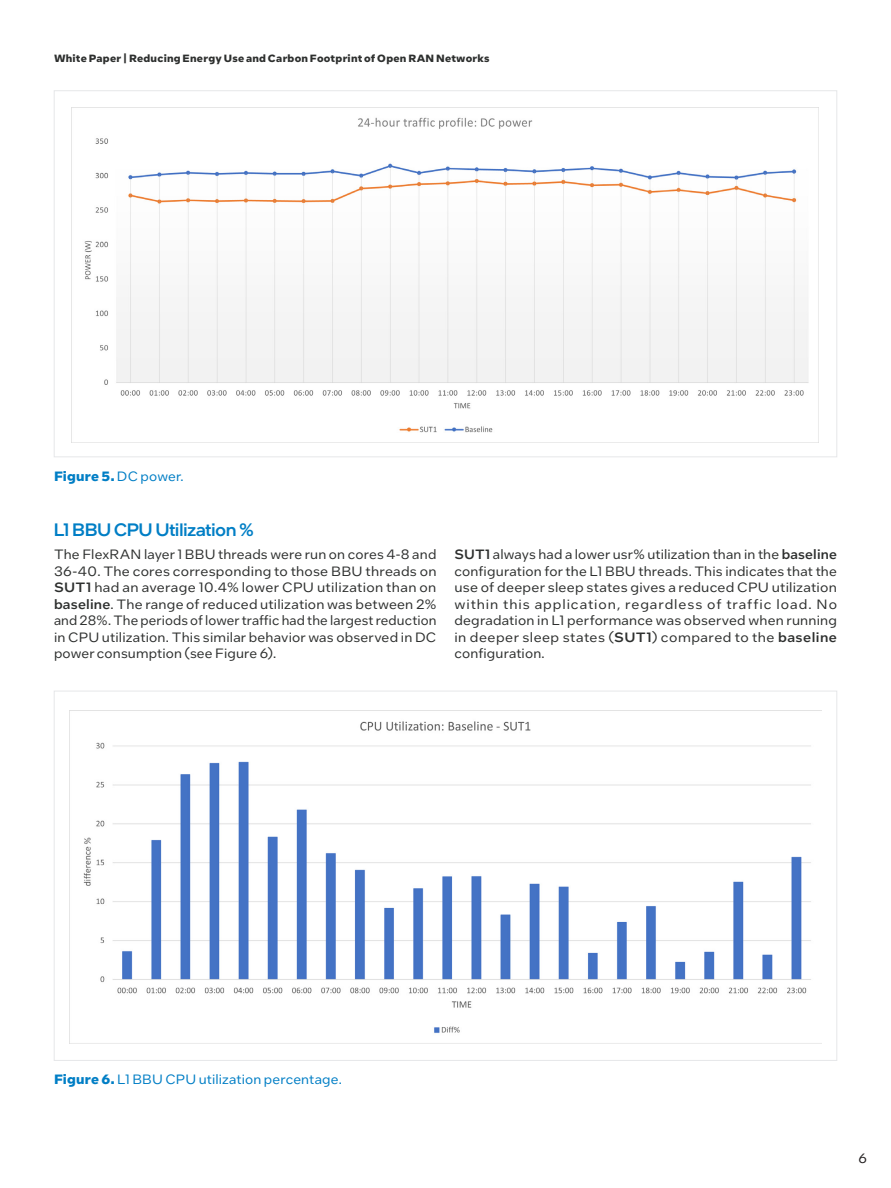
<style>
.page{position:relative;width:891px;height:1188px;background:#fff}
.page>*{position:absolute;margin:0;border:0;box-sizing:border-box;transform-origin:0 0}
.CopyHeaderBlue{font:500 18px "Intel One Display";color:#007ec5}
.MainCopy___Caption{font:13.5px/16.5px "Intel One Text";letter-spacing:.015em;color:#2d2f2e;text-align:justify}
.MainCopy___Caption-2{font:13.5px "Intel One Text";letter-spacing:.01em;color:#007ec5}
.MainCopy___Caption-3{font:700 13.5px "Intel One Text";letter-spacing:.015em;color:#007ec5}
.Table_of_Contents{font:13.5px "Intel One Text";color:#231f20}
.Document_Header{font:700 10.5px "Intel One Text";letter-spacing:.02em;color:#2d2f2e}
.s1{font-weight:400}
.s2{font-weight:500}
.s3{font-weight:700}
</style>
<div class="page">
<img style="left:72px;top:107px;width:746px;height:326px">
<img style="left:70px;top:710px;width:751px;height:334px">
<p class="Document_Header" style="left:54px;top:51px;width:437px">White Paper | Reducing Energy Use and Carbon Footprint of Open RAN Networks</p>
<p class="MainCopy___Caption-3" style="left:54px;top:467px;width:131px">Figure 5. <span class="s1">DC power.</span></p>
<p class="CopyHeaderBlue" style="left:54px;top:518px;width:201px">L1 BBU CPU Utilization %</p>
<p class="MainCopy___Caption" style="left:54px;top:546px;width:384px">The FlexRAN layer 1 BBU threads were run on cores 4-8 and 36-40. The cores corresponding to those BBU threads on <span class="s2">SUT1</span> had an average 10.4% lower CPU utilization than on <span class="s2">baseline</span>. The range of reduced utilization was between 2% and 28%. The periods of lower traffic had the largest reduction in CPU utilization. This similar behavior was observed in DC power consumption (see Figure 6).</p>
<p class="MainCopy___Caption" style="left:454px;top:546px;width:384px"><span class="s2">SUT1</span> always had a lower usr% utilization than in the <span class="s2">baseline </span>configuration for the L1 BBU threads. This indicates that the use of deeper sleep states gives a reduced CPU utilization within this application, regardless of traffic load. No degradation in L1 performance was observed when running in deeper sleep states (<span class="s2">SUT1</span>) compared to the <span class="s2">baseline </span>configuration.</p>
<p class="MainCopy___Caption-2" style="left:54px;top:1070px;width:289px"><span class="s3">Figure 6.</span> L1 BBU CPU utilization percentage.</p>
<p class="Table_of_Contents" style="left:858px;top:1150px;width:10px">6</p>
</div>
